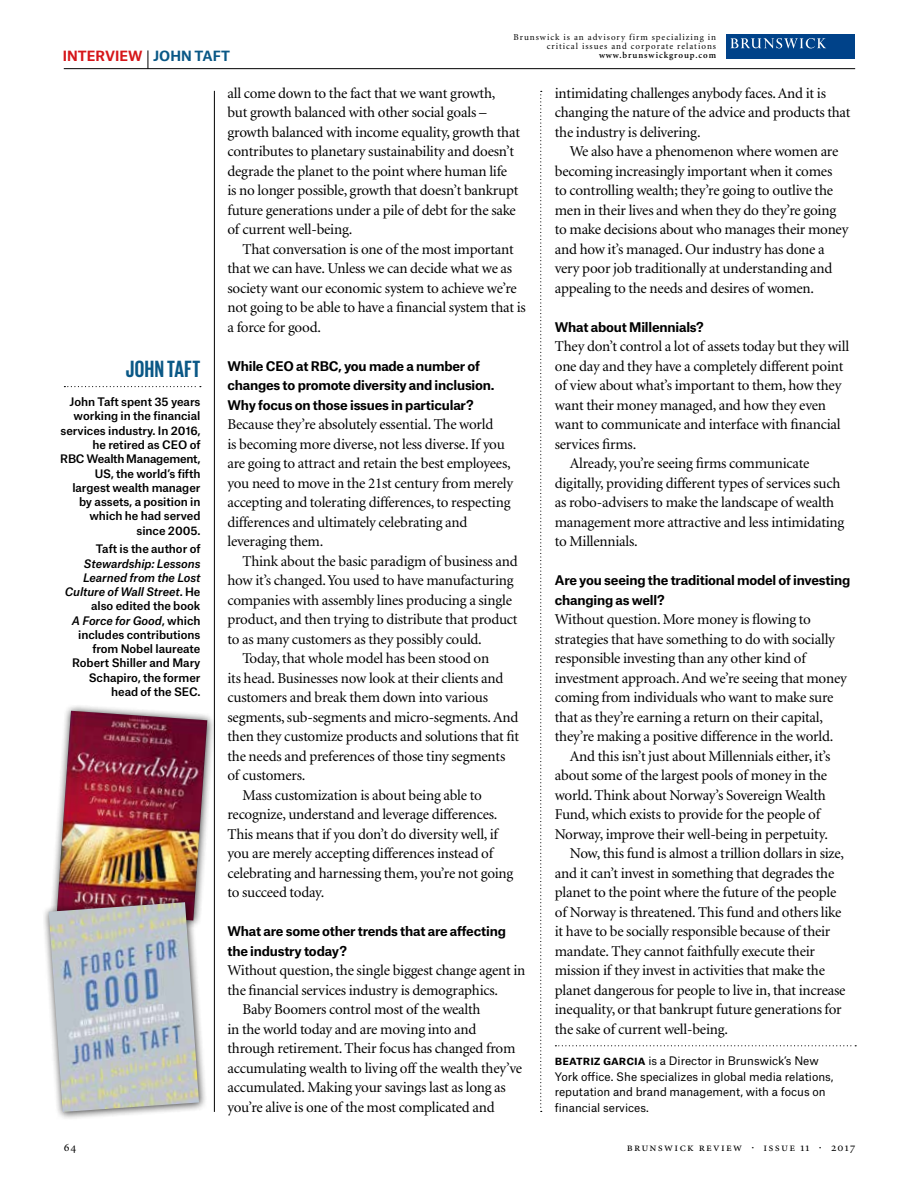
<style>
.page{position:relative;width:919px;height:1191px;background:#fff}
.page>*{position:absolute;margin:0;border:0;box-sizing:border-box;transform-origin:0 0}
.t1{font:700 24px "Giorgio Sans";letter-spacing:.025em;color:#0a5886}
.t2{font:15px/19.5px "Minion";letter-spacing:-.015em;color:#000}
.t3{font:700 13.5px "Atlas Grotesk";color:#d6171a}
.t4{font:700 12.75px/19.5px "Atlas Grotesk";letter-spacing:-.015em;color:#000}
.t5{font:12px "Minion Regular SC";letter-spacing:.105em;color:#000}
.t6{font:500 11.25px/14.2px "Atlas Grotesk";letter-spacing:-.005em;color:#000;text-align:right}
.t7{font:11.25px/15.6px "Atlas Grotesk";color:#000}
.t8{font:9px/9px "Minion";letter-spacing:.105em;color:#000;text-align:right}
.t9{font:600 9px "Minion";letter-spacing:.1em;color:#000}
.s1{color:#0a5886}
.s2{font-style:italic}
.s3{font-weight:700}
</style>
<div class="page">
<svg style="left:540px;top:91px;width:1px;height:1021px"></svg>
<hr style="left:214px;top:91px;width:1px;height:1020px;background:#000">
<svg style="left:555px;top:1045px;width:301px;height:1px"></svg>
<svg style="left:64px;top:386px;width:137px;height:1px"></svg>
<div style="left:50px;top:704px;width:166px;height:225px;background:#000;opacity:.75"></div>
<img style="left:57px;top:710px;width:150px;height:185px">
<hr style="left:64px;top:68px;width:791px;height:1px;background:#000">
<svg style="left:148px;top:50px;width:1px;height:19px"></svg>
<div style="left:42px;top:895px;width:165px;height:225px;background:#000;opacity:.75"></div>
<img style="left:49px;top:902px;width:150px;height:210px">
<div style="left:726px;top:34px;width:129px;height:25px;background:#004289"></div>
<svg style="left:730px;top:38px;width:96px;height:10px"></svg>
<p class="t3" style="left:63px;top:45px;width:169px">INTERVIEW <span class="s1">JOHN TAFT</span></p>
<p class="t8" style="left:513px;top:33px;width:204px">Brunswick is an advisory firm specializing in critical issues and corporate relations</p>
<p class="t9" style="left:599px;top:51px;width:119px">www.brunswickgroup.com</p>
<h1 class="t1" style="left:126px;top:357px;width:76px">JOHN TAFT</h1>
<p class="t6" style="left:60px;top:393px;width:142px">John Taft spent 35 years working in the financial services industry. In 2016, he retired as CEO of<br>RBC Wealth Management,<br>US, the world’s fifth largest wealth manager by assets, a position in which he had served since 2005.</p>
<p class="t6" style="left:96px;top:541px;width:106px">Taft is the author of</p>
<p class="t6" style="left:65px;top:555px;width:137px"><span class="s2">Stewardship: Lessons<br>Learned from the Lost<br>Culture of Wall Street</span>. He also edited the book<br><span class="s2">A Force for Good</span>, which includes contributions from Nobel laureate<br>Robert Shiller and Mary<br>Schapiro, the former head of the SEC.</p>
<p class="t2" style="left:227px;top:84px;width:294px">all come down to the fact that we want growth,<br>but growth balanced with other social goals – growth balanced with income equality, growth that contributes to planetary sustainability and doesn’t degrade the planet to the point where human life is no longer possible, growth that doesn’t bankrupt future generations under a pile of debt for the sake of current well-being.</p>
<p class="t2" style="left:227px;top:240px;width:300px;text-indent:15px">That conversation is one of the most important that we can have. Unless we can decide what we as society want our economic system to achieve we’re not going to be able to have a financial system that is a force for good.</p>
<p class="t4" style="left:227px;top:355px;width:268px">While CEO at RBC, you made a number of changes to promote diversity and inclusion.<br>Why focus on those issues in particular?</p>
<p class="t2" style="left:227px;top:415px;width:287px">Because they’re absolutely essential. The world<br>is becoming more diverse, not less diverse. If you are going to attract and retain the best employees, you need to move in the 21st century from merely accepting and tolerating differences, to respecting differences and ultimately celebrating and leveraging them.</p>
<p class="t2" style="left:242px;top:552px;width:277px">Think about the basic paradigm of business and</p>
<p class="t2" style="left:227px;top:571px;width:287px">how it’s changed. You used to have manufacturing</p>
<p class="t2" style="left:227px;top:591px;width:286px">companies with assembly lines producing a single</p>
<p class="t2" style="left:227px;top:610px;width:291px">product, and then trying to distribute that product</p>
<p class="t2" style="left:227px;top:630px;width:256px">to as many customers as they possibly could.</p>
<p class="t2" style="left:242px;top:649px;width:248px">Today, that whole model has been stood on</p>
<p class="t2" style="left:227px;top:669px;width:277px">its head. Businesses now look at their clients and</p>
<p class="t2" style="left:227px;top:688px;width:262px">customers and break them down into various</p>
<p class="t2" style="left:227px;top:708px;width:292px">segments, sub-segments and micro-segments. And</p>
<p class="t2" style="left:227px;top:727px;width:293px">then they customize products and solutions that fit</p>
<p class="t2" style="left:227px;top:747px;width:279px">the needs and preferences of those tiny segments</p>
<p class="t2" style="left:227px;top:766px;width:79px">of customers.</p>
<p class="t2" style="left:242px;top:786px;width:241px">Mass customization is about being able to</p>
<p class="t2" style="left:227px;top:805px;width:271px">recognize, understand and leverage differences.</p>
<p class="t2" style="left:227px;top:825px;width:272px">This means that if you don’t do diversity well, if</p>
<p class="t2" style="left:227px;top:844px;width:267px">you are merely accepting differences instead of</p>
<p class="t2" style="left:227px;top:864px;width:287px">celebrating and harnessing them, you’re not going</p>
<p class="t2" style="left:227px;top:883px;width:98px">to succeed today.</p>
<p class="t4" style="left:227px;top:920px;width:280px">What are some other trends that are affecting the industry today?</p>
<p class="t2" style="left:227px;top:961px;width:299px">Without question, the single biggest change agent in</p>
<p class="t2" style="left:227px;top:981px;width:272px">the financial services industry is demographics.</p>
<p class="t2" style="left:242px;top:1000px;width:239px">Baby Boomers control most of the wealth</p>
<p class="t2" style="left:227px;top:1020px;width:250px">in the world today and are moving into and</p>
<p class="t2" style="left:227px;top:1039px;width:289px">through retirement. Their focus has changed from</p>
<p class="t2" style="left:227px;top:1059px;width:296px">accumulating wealth to living off the wealth they’ve</p>
<p class="t2" style="left:227px;top:1078px;width:280px">accumulated. Making your savings last as long as</p>
<p class="t2" style="left:227px;top:1098px;width:269px">you’re alive is one of the most complicated and</p>
<p class="t2" style="left:555px;top:84px;width:297px">intimidating challenges anybody faces. And it is changing the nature of the advice and products that the industry is delivering.</p>
<p class="t2" style="left:555px;top:142px;width:295px;text-indent:15px">We also have a phenomenon where women are becoming increasingly important when it comes<br>to controlling wealth; they’re going to outlive the men in their lives and when they do they’re going to make decisions about who manages their money and how it’s managed. Our industry has done a very poor job traditionally at understanding and appealing to the needs and desires of women.</p>
<p class="t4" style="left:554px;top:316px;width:150px">What about Millennials?</p>
<p class="t2" style="left:554px;top:337px;width:296px">They don’t control a lot of assets today but they will</p>
<p class="t2" style="left:554px;top:357px;width:290px">one day and they have a completely different point</p>
<p class="t2" style="left:554px;top:376px;width:288px">of view about what’s important to them, how they</p>
<p class="t2" style="left:554px;top:396px;width:273px">want their money managed, and how they even</p>
<p class="t2" style="left:554px;top:415px;width:287px">want to communicate and interface with financial</p>
<p class="t2" style="left:554px;top:435px;width:83px">services firms.</p>
<p class="t2" style="left:569px;top:454px;width:241px">Already, you’re seeing firms communicate</p>
<p class="t2" style="left:554px;top:474px;width:287px">digitally, providing different types of services such</p>
<p class="t2" style="left:554px;top:493px;width:281px">as robo-advisers to make the landscape of wealth</p>
<p class="t2" style="left:554px;top:513px;width:291px">management more attractive and less intimidating</p>
<p class="t2" style="left:554px;top:532px;width:84px">to Millennials.</p>
<p class="t4" style="left:554px;top:569px;width:297px">Are you seeing the traditional model of investing changing as well?</p>
<p class="t2" style="left:554px;top:610px;width:257px">Without question. More money is flowing to</p>
<p class="t2" style="left:554px;top:630px;width:281px">strategies that have something to do with socially</p>
<p class="t2" style="left:554px;top:649px;width:252px">responsible investing than any other kind of</p>
<p class="t2" style="left:554px;top:669px;width:293px">investment approach. And we’re seeing that money</p>
<p class="t2" style="left:554px;top:688px;width:280px">coming from individuals who want to make sure</p>
<p class="t2" style="left:554px;top:708px;width:270px">that as they’re earning a return on their capital,</p>
<p class="t2" style="left:554px;top:727px;width:280px">they’re making a positive difference in the world.</p>
<p class="t2" style="left:569px;top:747px;width:262px">And this isn’t just about Millennials either, it’s</p>
<p class="t2" style="left:554px;top:766px;width:274px">about some of the largest pools of money in the</p>
<p class="t2" style="left:554px;top:786px;width:272px">world. Think about Norway’s Sovereign Wealth</p>
<p class="t2" style="left:554px;top:805px;width:267px">Fund, which exists to provide for the people of</p>
<p class="t2" style="left:554px;top:825px;width:275px">Norway, improve their well-being in perpetuity.</p>
<p class="t2" style="left:569px;top:844px;width:276px">Now, this fund is almost a trillion dollars in size,</p>
<p class="t2" style="left:554px;top:864px;width:281px">and it can’t invest in something that degrades the</p>
<p class="t2" style="left:554px;top:883px;width:283px">planet to the point where the future of the people</p>
<p class="t2" style="left:554px;top:903px;width:288px">of Norway is threatened. This fund and others like</p>
<p class="t2" style="left:554px;top:922px;width:277px">it have to be socially responsible because of their</p>
<p class="t2" style="left:554px;top:942px;width:262px">mandate. They cannot faithfully execute their</p>
<p class="t2" style="left:554px;top:961px;width:271px">mission if they invest in activities that make the</p>
<p class="t2" style="left:554px;top:981px;width:292px">planet dangerous for people to live in, that increase</p>
<p class="t2" style="left:554px;top:1000px;width:288px">inequality, or that bankrupt future generations for</p>
<p class="t2" style="left:554px;top:1020px;width:175px">the sake of current well-being.</p>
<p class="t7" style="left:554px;top:1051px;width:280px"><span class="s3">beatriz garcia</span> is a Director in Brunswick’s New York office. She specializes in global media relations, reputation and brand management, with a focus on financial services.</p>
<p class="t5" style="left:64px;top:1141px;width:14px">64</p>
<p class="t5" style="left:626px;top:1141px;width:230px">brunswick review · issue 11 · 2017</p>
</div>
